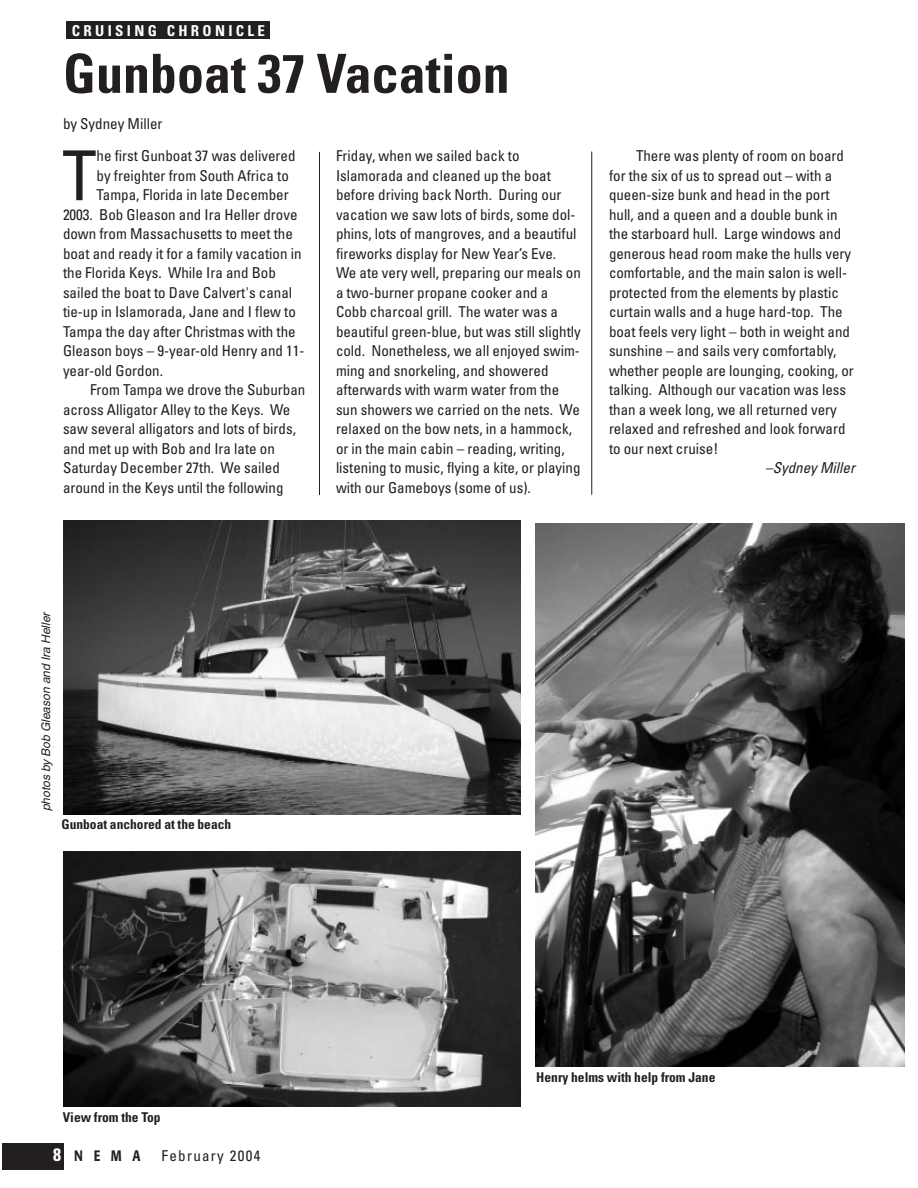
<style>
.page{position:relative;width:918px;height:1188px;background:#fff}
.page>*{position:absolute;margin:0;border:0;box-sizing:border-box;transform-origin:0 0}
.t1{font:condensed 69px "Univers";color:#231f20}
.t2{font:700 condensed 54px "Univers";color:#231f20}
.t3{font:condensed 15px/19.5px "Univers";color:#231f20}
.t4{font:700 condensed 15px "Univers";letter-spacing:.22em;color:#fff}
.t5{font:italic condensed 15px "Univers";color:#231f20}
.t6{font:condensed 15px "Univers";letter-spacing:.09em;color:#231f20}
.t7{font:500 15px "Formata";color:#231f20;scale:.8 1}
.t8{font:700 condensed 13.5px "Univers";color:#231f20}
.t9{font:italic 12px "Helvetica";color:#231f20}
.s1{font-family:"Univers";font-weight:700;font-stretch:condensed;font-size:18px;color:#fff}
</style>
<div class="page">
<div style="left:2px;top:1143px;width:62px;height:27px;background:#231f20"></div>
<div style="left:67px;top:21px;width:203px;height:18px;background:#231f20"></div>
<img style="left:63px;top:521px;width:458px;height:293px">
<img style="left:63px;top:852px;width:457px;height:255px">
<img style="left:536px;top:523px;width:368px;height:543px">
<hr style="left:319px;top:152px;width:1px;height:343px;background:#231f20">
<hr style="left:591px;top:152px;width:1px;height:343px;background:#231f20">
<p class="t4" style="left:72px;top:25px;width:195px">CRUISING CHRONICLE</p>
<h2 class="t2" style="left:63px;top:54px;width:448px">Gunboat 37 Vacation</h2>
<p class="t3" style="left:63px;top:116px;width:101px">by Sydney Miller</p>
<h1 class="t1" style="left:62px;top:150px;width:36px">T</h1>
<p class="t3" style="left:97px;top:147px;width:201px">he first Gunboat 37 was delivered</p>
<p class="t3" style="left:97px;top:167px;width:194px">by freighter from South Africa to</p>
<p class="t3" style="left:97px;top:186px;width:194px">Tampa, Florida in late December</p>
<p class="t3" style="left:63px;top:206px;width:236px">2003. Bob Gleason and Ira Heller drove</p>
<p class="t3" style="left:63px;top:225px;width:231px">down from Massachusetts to meet the</p>
<p class="t3" style="left:63px;top:245px;width:240px">boat and ready it for a family vacation in</p>
<p class="t3" style="left:63px;top:264px;width:214px">the Florida Keys. While Ira and Bob</p>
<p class="t3" style="left:63px;top:284px;width:231px">sailed the boat to Dave Calvert's canal</p>
<p class="t3" style="left:63px;top:303px;width:234px">tie-up in Islamorada, Jane and I flew to</p>
<p class="t3" style="left:63px;top:323px;width:234px">Tampa the day after Christmas with the</p>
<p class="t3" style="left:63px;top:342px;width:243px">Gleason boys – 9-year-old Henry and 11-</p>
<p class="t3" style="left:63px;top:362px;width:102px">year-old Gordon.</p>
<p class="t3" style="left:90px;top:381px;width:217px">From Tampa we drove the Suburban</p>
<p class="t3" style="left:63px;top:401px;width:229px">across Alligator Alley to the Keys. We</p>
<p class="t3" style="left:63px;top:420px;width:235px">saw several alligators and lots of birds,</p>
<p class="t3" style="left:63px;top:440px;width:213px">and met up with Bob and Ira late on</p>
<p class="t3" style="left:63px;top:459px;width:218px">Saturday December 27th. We sailed</p>
<p class="t3" style="left:63px;top:479px;width:222px">around in the Keys until the following</p>
<p class="t3" style="left:336px;top:147px;width:246px">Friday, when we sailed back to Islamorada and cleaned up the boat before driving back North. During our vacation we saw lots of birds, some dol&shy;phins, lots of mangroves, and a beautiful fireworks display for New Year’s Eve.<br>We ate very well, preparing our meals on a two-burner propane cooker and a Cobb charcoal grill. The water was a beautiful green-blue, but was still slightly cold. Nonetheless, we all enjoyed swim&shy;ming and snorkeling, and showered afterwards with warm water from the sun showers we carried on the nets. We relaxed on the bow nets, in a hammock, or in the main cabin – reading, writing, listening to music, flying a kite, or playing with our Gameboys (some of us).</p>
<p class="t3" style="left:609px;top:147px;width:246px;text-indent:27px">There was plenty of room on board for the six of us to spread out – with a queen-size bunk and head in the port hull, and a queen and a double bunk in the starboard hull. Large windows and generous head room make the hulls very comfortable, and the main salon is well&shy;protected from the elements by plastic curtain walls and a huge hard-top. The boat feels very light – both in weight and sunshine – and sails very comfortably, whether people are lounging, cooking, or talking. Although our vacation was less than a week long, we all returned very relaxed and refreshed and look forward to our next cruise!</p>
<p class="t5" style="left:765px;top:462px;width:94px">–Sydney Miller</p>
<p class="t9" style="left:41px;top:811px;width:203px;rotate:-90deg">p hotos by Bob Gleason and I ra Heller</p>
<p class="t8" style="left:62px;top:819px;width:171px">Gunboat anchored at the beach</p>
<p class="t8" style="left:63px;top:1113px;width:99px">View from the Top</p>
<p class="t7" style="left:53px;top:1149px;width:111px"><span class="s1">8</span>NEMA</p>
<p class="t6" style="left:161px;top:1150px;width:101px">February 2004</p>
<p class="t8" style="left:536px;top:1072px;width:181px">Henry helms with help from Jane</p>
</div>
